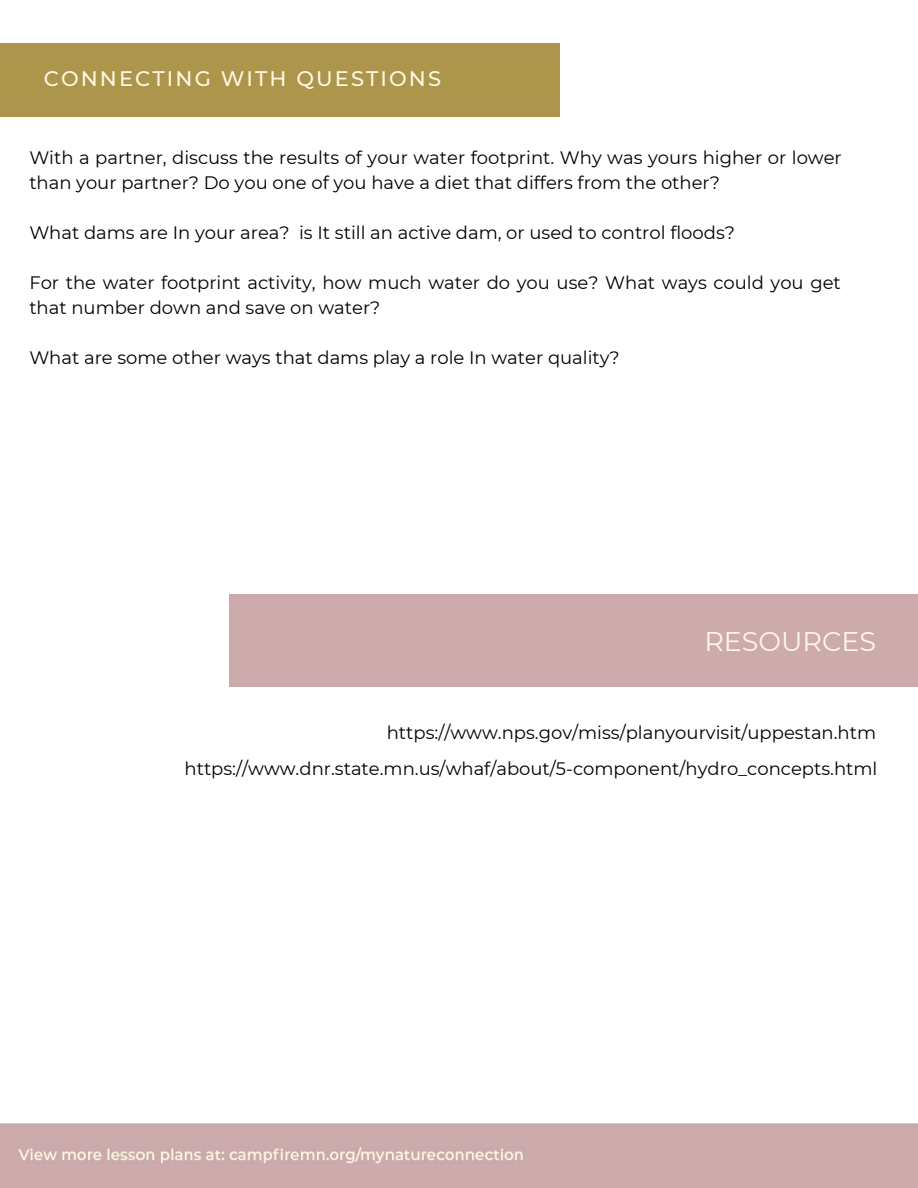
<style>
.page{position:relative;width:918px;height:1188px;background:#fff}
.page>*{position:absolute;margin:0;border:0;box-sizing:border-box;transform-origin:0 0}
.t1{font:27px "Montserrat";color:#fff8e2}
.t2{font:500 21px "Montserrat";letter-spacing:.1em;color:#fff8e2}
.t3{font:18px/24.9px "Montserrat";color:#000}
</style>
<div class="page">
<div style="left:0;top:1124px;width:918px;height:64px;background:#cdabac"></div>
<div style="left:0;top:43px;width:559px;height:74px;background:#ad954b"></div>
<p class="t2" style="left:44px;top:66px;width:399px">CONNECTING WITH QUESTIONS</p>
<p class="t3" style="left:29px;top:145px;width:814px">With a partner, discuss the results of your water footprint. Why was yours higher or lower than your partner? Do you one of you have a diet that differs from the other?</p>
<p class="t3" style="left:29px;top:220px;width:707px">What dams are In your area? is It still an active dam, or used to control floods?</p>
<p class="t3" style="left:29px;top:270px;width:813px">For the water footprint activity, how much water do you use? What ways could you get that number down and save on water?</p>
<p class="t3" style="left:29px;top:345px;width:592px">What are some other ways that dams play a role In water quality?</p>
<p class="t1" style="left:704px;top:625px;width:173px">RESOURCES</p>
<p class="t3" style="left:387px;top:720px;width:491px">https://www.nps.gov/miss/planyourvisit/uppestan.htm</p>
<p class="t3" style="left:185px;top:756px;width:694px">https://www.dnr.state.mn.us/whaf/about/5-component/hydro_concepts.html</p>
</div>
